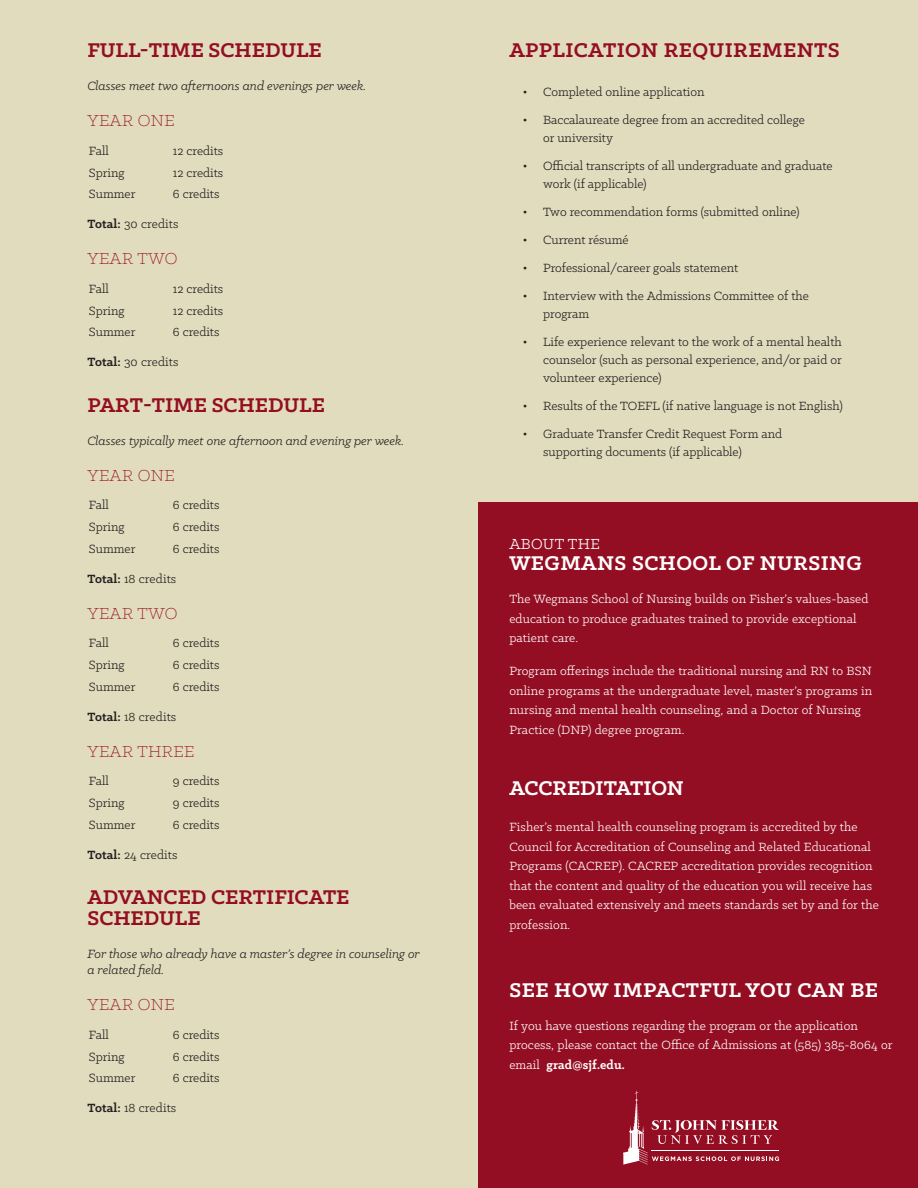
<style>
.page{position:relative;width:918px;height:1188px;background:#e2dcbe}
.page>*{position:absolute;margin:0;border:0;box-sizing:border-box;transform-origin:0 0}
.Back_Page_Heading{font:700 22.5px/21px "Klinic Slab";color:#940e23}
.Heading{font:700 22.5px "Klinic Slab";letter-spacing:.02em;color:#fff}
.Heading-2{font:700 22.5px "Klinic Slab";letter-spacing:.02em;color:#940e23}
.Back_Page_Sub_Heading_Extra_Top_Space{font:700 22.5px "Klinic Slab";letter-spacing:-.005em;color:#fff}
.Subheading{font:300 18px "Klinic Slab";letter-spacing:.02em;color:#940e23}
.Heading-3{font:16.5px "Klinic Slab";letter-spacing:.02em;color:#fff}
.t1{font:13.5px/19.5px "Klinic Slab";letter-spacing:.01em;color:#fff}
.Credit_Total{font:13.5px/18px "Klinic Slab";color:#231f20}
.Bulleted_List_Eryn{font:13.5px "Klinic Slab";color:#231f20}
.Note{font:italic 13.5px/16.5px "Klinic Slab";color:#231f20}
.s1{font-weight:700}
</style>
<div class="page">
<div style="left:478px;top:502px;width:440px;height:686px;background:#940e23"></div>
<svg style="left:623px;top:1091px;width:156px;height:74px"></svg>
<p class="Back_Page_Heading" style="left:87px;top:39px;width:236px">FULL-TIME SCHEDULE</p>
<p class="Note" style="left:87px;top:78px;width:280px">Classes meet two afternoons and evenings per week.</p>
<p class="Subheading" style="left:87px;top:110px;width:89px">YEAR ONE</p>
<p class="Bulleted_List_Eryn" style="left:89px;top:142px;width:21px">Fall</p>
<p class="Bulleted_List_Eryn" style="left:173px;top:142px;width:52px">12 credits</p>
<p class="Bulleted_List_Eryn" style="left:89px;top:164px;width:37px">Spring</p>
<p class="Bulleted_List_Eryn" style="left:173px;top:164px;width:52px">12 credits</p>
<p class="Bulleted_List_Eryn" style="left:89px;top:186px;width:48px">Summer</p>
<p class="Bulleted_List_Eryn" style="left:173px;top:186px;width:48px">6 credits</p>
<p class="Credit_Total" style="left:87px;top:215px;width:93px"><span class="s1">Total:</span> 30 credits</p>
<p class="Subheading" style="left:87px;top:248px;width:92px">YEAR TWO</p>
<p class="Bulleted_List_Eryn" style="left:89px;top:280px;width:21px">Fall</p>
<p class="Bulleted_List_Eryn" style="left:173px;top:280px;width:52px">12 credits</p>
<p class="Bulleted_List_Eryn" style="left:89px;top:302px;width:37px">Spring</p>
<p class="Bulleted_List_Eryn" style="left:173px;top:302px;width:52px">12 credits</p>
<p class="Bulleted_List_Eryn" style="left:89px;top:324px;width:48px">Summer</p>
<p class="Bulleted_List_Eryn" style="left:173px;top:324px;width:48px">6 credits</p>
<p class="Credit_Total" style="left:87px;top:353px;width:93px"><span class="s1">Total:</span> 30 credits</p>
<p class="Back_Page_Heading" style="left:87px;top:394px;width:239px">PART-TIME SCHEDULE</p>
<p class="Note" style="left:87px;top:432px;width:318px">Classes typically meet one afternoon and evening per week.</p>
<p class="Subheading" style="left:87px;top:464px;width:89px">YEAR ONE</p>
<p class="Bulleted_List_Eryn" style="left:89px;top:496px;width:21px">Fall</p>
<p class="Bulleted_List_Eryn" style="left:173px;top:496px;width:48px">6 credits</p>
<p class="Bulleted_List_Eryn" style="left:89px;top:518px;width:37px">Spring</p>
<p class="Bulleted_List_Eryn" style="left:173px;top:518px;width:48px">6 credits</p>
<p class="Bulleted_List_Eryn" style="left:89px;top:540px;width:48px">Summer</p>
<p class="Bulleted_List_Eryn" style="left:173px;top:540px;width:48px">6 credits</p>
<p class="Credit_Total" style="left:87px;top:569px;width:90px"><span class="s1">Total:</span> 18 credits</p>
<p class="Subheading" style="left:87px;top:602px;width:92px">YEAR TWO</p>
<p class="Bulleted_List_Eryn" style="left:89px;top:634px;width:21px">Fall</p>
<p class="Bulleted_List_Eryn" style="left:173px;top:634px;width:48px">6 credits</p>
<p class="Bulleted_List_Eryn" style="left:89px;top:656px;width:37px">Spring</p>
<p class="Bulleted_List_Eryn" style="left:173px;top:656px;width:48px">6 credits</p>
<p class="Bulleted_List_Eryn" style="left:89px;top:678px;width:48px">Summer</p>
<p class="Bulleted_List_Eryn" style="left:173px;top:678px;width:48px">6 credits</p>
<p class="Credit_Total" style="left:87px;top:707px;width:90px"><span class="s1">Total:</span> 18 credits</p>
<p class="Subheading" style="left:87px;top:740px;width:108px">YEAR THREE</p>
<p class="Bulleted_List_Eryn" style="left:89px;top:772px;width:21px">Fall</p>
<p class="Bulleted_List_Eryn" style="left:173px;top:772px;width:48px">9 credits</p>
<p class="Bulleted_List_Eryn" style="left:89px;top:794px;width:37px">Spring</p>
<p class="Bulleted_List_Eryn" style="left:173px;top:794px;width:48px">9 credits</p>
<p class="Bulleted_List_Eryn" style="left:89px;top:816px;width:48px">Summer</p>
<p class="Bulleted_List_Eryn" style="left:173px;top:816px;width:48px">6 credits</p>
<p class="Credit_Total" style="left:87px;top:845px;width:92px"><span class="s1">Total:</span> 24 credits</p>
<p class="Back_Page_Heading" style="left:87px;top:886px;width:264px">ADVANCED CERTIFICATE<br>SCHEDULE</p>
<p class="Note" style="left:87px;top:945px;width:334px">For those who already have a master’s degree in counseling or a related field.</p>
<p class="Subheading" style="left:87px;top:994px;width:89px">YEAR ONE</p>
<p class="Bulleted_List_Eryn" style="left:89px;top:1026px;width:21px">Fall</p>
<p class="Bulleted_List_Eryn" style="left:173px;top:1026px;width:48px">6 credits</p>
<p class="Bulleted_List_Eryn" style="left:89px;top:1048px;width:37px">Spring</p>
<p class="Bulleted_List_Eryn" style="left:173px;top:1048px;width:48px">6 credits</p>
<p class="Bulleted_List_Eryn" style="left:89px;top:1070px;width:48px">Summer</p>
<p class="Bulleted_List_Eryn" style="left:173px;top:1070px;width:48px">6 credits</p>
<p class="Credit_Total" style="left:87px;top:1099px;width:90px"><span class="s1">Total:</span> 18 credits</p>
<p class="Heading-2" style="left:509px;top:36px;width:332px">APPLICATION REQUIREMENTS</p>
<p class="Credit_Total" style="left:523px;top:82px;width:183px">• Completed online application</p>
<p class="Credit_Total" style="left:543px;top:110px;width:263px;text-indent:-20px">• Baccalaureate degree from an accredited college or university</p>
<p class="Credit_Total" style="left:543px;top:156px;width:291px;text-indent:-20px">• Official transcripts of all undergraduate and graduate work (if applicable)</p>
<p class="Credit_Total" style="left:523px;top:202px;width:278px">• Two recommendation forms (submitted online)</p>
<p class="Credit_Total" style="left:523px;top:230px;width:107px">• Current résumé</p>
<p class="Credit_Total" style="left:523px;top:258px;width:217px">• Professional/career goals statement</p>
<p class="Credit_Total" style="left:543px;top:286px;width:267px;text-indent:-20px">• Interview with the Admissions Committee of the program</p>
<p class="Credit_Total" style="left:543px;top:332px;width:300px;text-align:justify;text-indent:-20px">• Life experience relevant to the work of a mental health counselor (such as personal experience, and/or paid or volunteer experience)</p>
<p class="Credit_Total" style="left:523px;top:396px;width:321px">• Results of the TOEFL (if native language is not English)</p>
<p class="Credit_Total" style="left:543px;top:424px;width:241px;text-indent:-20px">• Graduate Transfer Credit Request Form and supporting documents (if applicable)</p>
<p class="Heading-3" style="left:509px;top:534px;width:92px">ABOUT THE</p>
<p class="Heading" style="left:509px;top:548px;width:354px">WEGMANS SCHOOL OF NURSING</p>
<p class="t1" style="left:509px;top:589px;width:361px">The Wegmans School of Nursing builds on Fisher’s values-based education to produce graduates trained to provide exceptional patient care.</p>
<p class="t1" style="left:509px;top:661px;width:364px">Program offerings include the traditional nursing and RN to BSN online programs at the undergraduate level, master’s programs in nursing and mental health counseling, and a Doctor of Nursing Practice (DNP) degree program.</p>
<p class="Back_Page_Sub_Heading_Extra_Top_Space" style="left:509px;top:773px;width:176px">ACCREDITATION</p>
<p class="t1" style="left:509px;top:817px;width:371px">Fisher’s mental health counseling program is accredited by the Council for Accreditation of Counseling and Related Educational Programs (CACREP). CACREP accreditation provides recognition that the content and quality of the education you will receive has been evaluated extensively and meets standards set by and for the profession.</p>
<p class="Heading" style="left:509px;top:975px;width:370px">SEE HOW IMPACTFUL YOU CAN BE</p>
<p class="t1" style="left:509px;top:1016px;width:385px">If you have questions regarding the program or the application process, please contact the Office of Admissions at (585) 385-8064 or email <span class="s1">grad@sjf.edu.</span></p>
</div>
